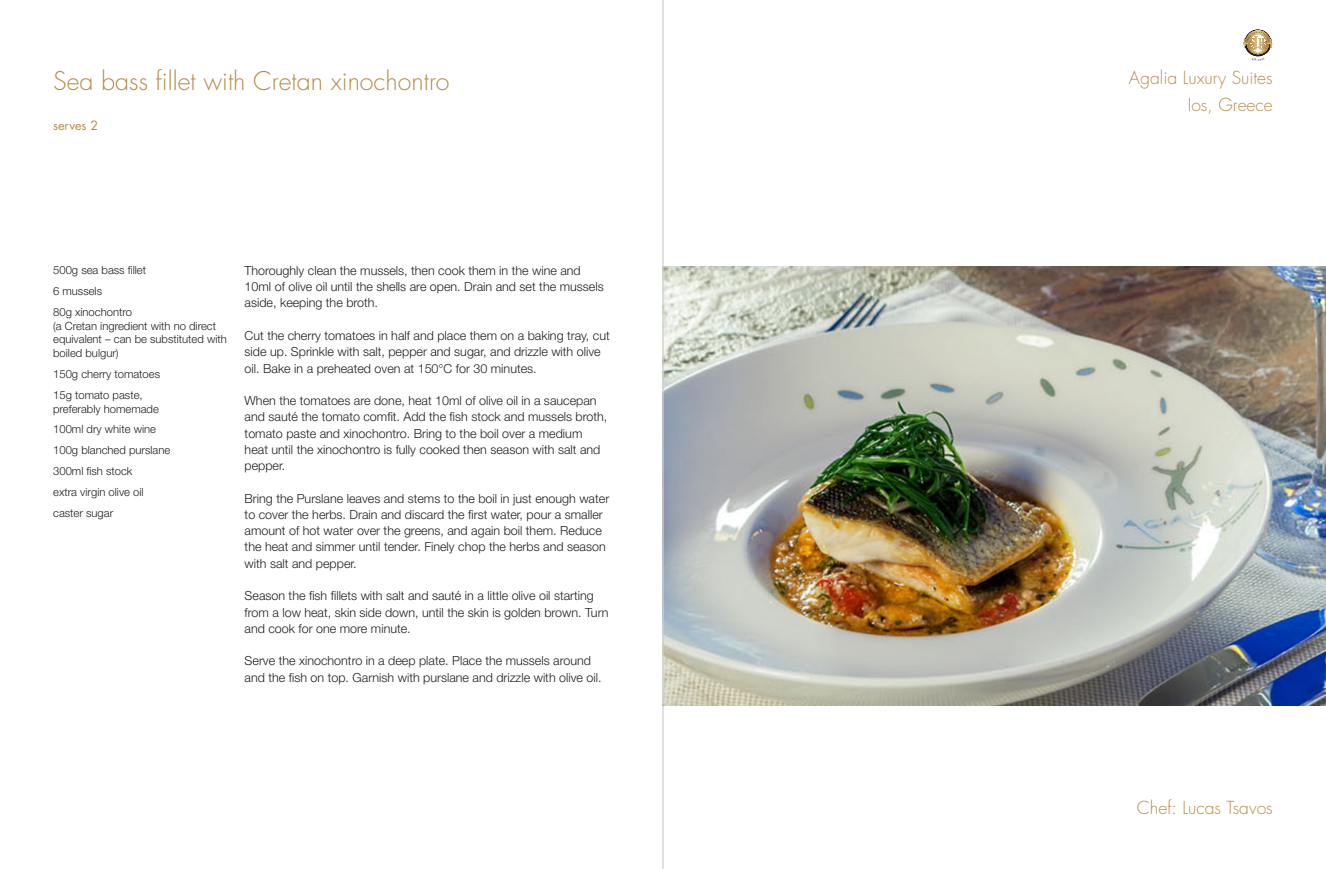
<style>
.page{position:relative;width:1326px;height:869px;background:#fff}
.page>*{position:absolute;margin:0;border:0;box-sizing:border-box;transform-origin:0 0}
.t1{font:300 25px "Futura";color:#b78c47}
.t2{font:300 17.5px "Futura";color:#b78c47}
.Method{font:300 12.5px/16.2px "Helvetica Neue LT Std";color:#231f20}
.t3{font:12.5px "Futura";color:#b78c47}
.Ingredients{font:300 11.25px/13.8px "Helvetica Neue LT Std";color:#231f20}
</style>
<div class="page">
<img style="left:663px;top:266px;width:662px;height:439px">
<hr style="left:662px;top:0;width:1px;height:868px;background:#cfd0d2">
<svg style="left:1243px;top:30px;width:29px;height:31px"></svg>
<p class="t1" style="left:53px;top:65px;width:398px">Sea bass fillet with Cretan xinochontro</p>
<p class="t3" style="left:53px;top:116px;width:46px">serves 2</p>
<p class="Ingredients" style="left:53px;top:263px;width:94px">500g sea bass fillet</p>
<p class="Ingredients" style="left:53px;top:284px;width:50px">6 mussels</p>
<p class="Ingredients" style="left:53px;top:304px;width:175px">80g xinochontro<br>(a Cretan ingredient with no direct equivalent – can be substituted with boiled bulgur)</p>
<p class="Ingredients" style="left:53px;top:366px;width:108px">150g cherry tomatoes</p>
<p class="Ingredients" style="left:53px;top:387px;width:107px">15g tomato paste, preferably homemade</p>
<p class="Ingredients" style="left:53px;top:422px;width:104px">100ml dry white wine</p>
<p class="Ingredients" style="left:53px;top:443px;width:119px">100g blanched purslane</p>
<p class="Ingredients" style="left:53px;top:464px;width:81px">300ml fish stock</p>
<p class="Ingredients" style="left:53px;top:484px;width:92px">extra virgin olive oil</p>
<p class="Ingredients" style="left:53px;top:505px;width:62px">caster sugar</p>
<p class="Method" style="left:244px;top:262px;width:360px">Thoroughly clean the mussels, then cook them in the wine and<br>10ml of olive oil until the shells are open. Drain and set the mussels aside, keeping the broth.</p>
<p class="Method" style="left:244px;top:327px;width:366px">Cut the cherry tomatoes in half and place them on a baking tray, cut side up. Sprinkle with salt, pepper and sugar, and drizzle with olive oil. Bake in a preheated oven at 150°C for 30 minutes.</p>
<p class="Method" style="left:244px;top:392px;width:364px">When the tomatoes are done, heat 10ml of olive oil in a saucepan and sauté the tomato comfit. Add the fish stock and mussels broth, tomato paste and xinochontro. Bring to the boil over a medium heat until the xinochontro is fully cooked then season with salt and pepper.</p>
<p class="Method" style="left:244px;top:489px;width:366px">Bring the Purslane leaves and stems to the boil in just enough water to cover the herbs. Drain and discard the first water, pour a smaller amount of hot water over the greens, and again boil them. Reduce the heat and simmer until tender. Finely chop the herbs and season with salt and pepper.</p>
<p class="Method" style="left:244px;top:587px;width:365px">Season the fish fillets with salt and sauté in a little olive oil starting from a low heat, skin side down, until the skin is golden brown. Turn and cook for one more minute.</p>
<p class="Method" style="left:244px;top:652px;width:358px">Serve the xinochontro in a deep plate. Place the mussels around and the fish on top. Garnish with purslane and drizzle with olive oil.</p>
<p class="t2" style="left:1128px;top:67px;width:145px">Agalia Luxury Suites</p>
<p class="t2" style="left:1187px;top:93px;width:87px">Ios, Greece</p>
<p class="t2" style="left:1136px;top:796px;width:137px">Chef: Lucas Tsavos</p>
</div>
